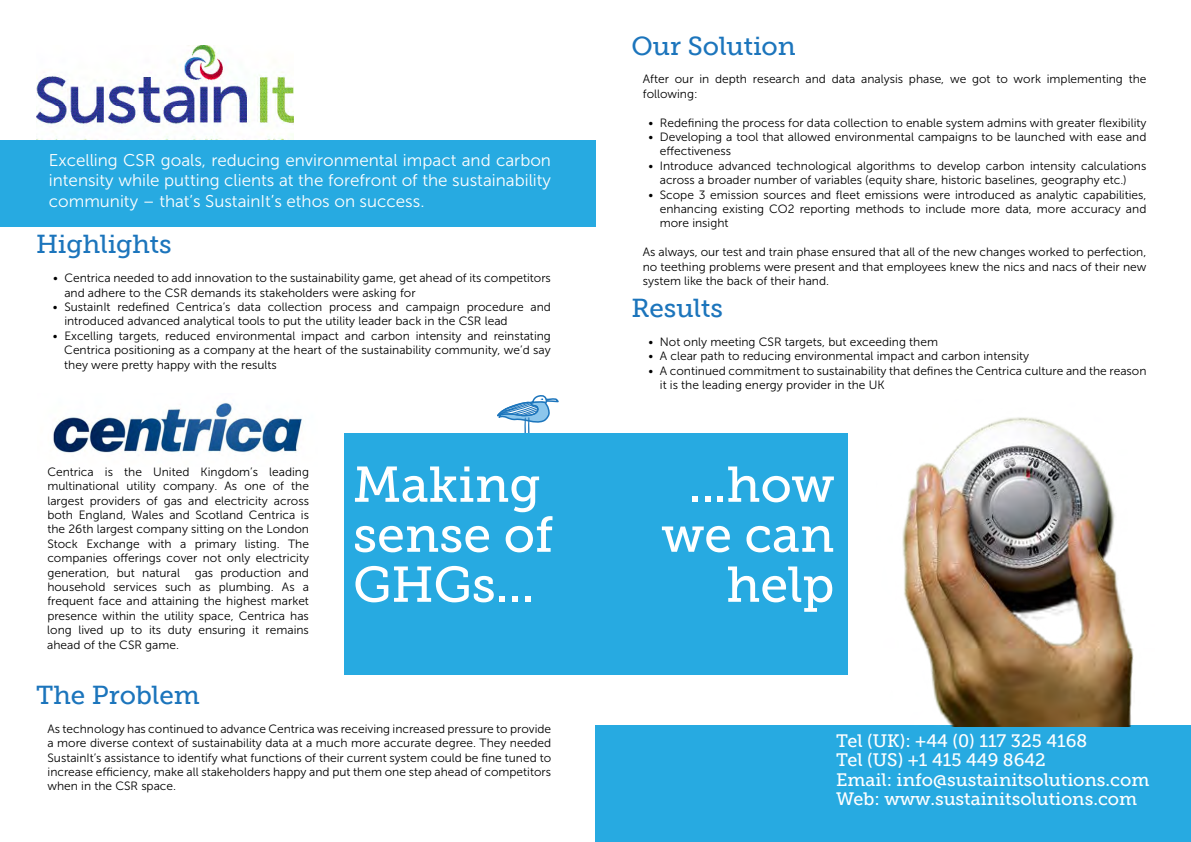
<style>
.page{position:relative;width:1191px;height:842px;background:#fff}
.page>*{position:absolute;margin:0;border:0;box-sizing:border-box;transform-origin:0 0}
.t1{font:50px/50px "Museo Slab 500";color:#fff}
.t2{font:26px "Museo Slab 500";color:#1c75bc}
.t3{font:18px/19.5px "Museo Slab 500";color:#fff}
.t4{font:17px/20.4px "Museo Sans 300";color:#fff;text-align:justify}
.t5{font:12px/14.4px "Museo Sans 300";color:#000}
</style>
<div class="page">
<img style="left:36px;top:45px;width:257px;height:95px">
<img style="left:53px;top:403px;width:249px;height:52px">
<div style="left:0;top:140px;width:595px;height:87px;background:#27aae1"></div>
<div style="left:595px;top:726px;width:596px;height:116px;background:#27aae1"></div>
<svg style="left:497px;top:395px;width:62px;height:38px"></svg>
<div style="left:344px;top:433px;width:503px;height:242px;background:#27aae1"></div>
<img style="left:876px;top:417px;width:279px;height:309px">
<h3 class="t4" style="left:49px;top:150px;width:503px">Excelling CSR goals, reducing environmental impact and carbon intensity while putting clients at the forefront of the sustainability community – that’s SustainIt’s ethos on success.</h3>
<h2 class="t2" style="left:36px;top:230px;width:137px">Highlights</h2>
<p class="t5" style="left:64px;top:271px;width:488px;text-indent:-11px">• Centrica needed to add innovation to the sustainability game, get ahead of its competitors and adhere to the CSR demands its stakeholders were asking for</p>
<p class="t5" style="left:64px;top:300px;width:488px;text-indent:-11px">• SustainIt redefined Centrica’s data collection process and campaign procedure and introduced advanced analytical tools to put the utility leader back in the CSR lead</p>
<p class="t5" style="left:64px;top:328px;width:488px;text-align:justify;text-indent:-11px">• Excelling targets, reduced environmental impact and carbon intensity and reinstating Centrica positioning as a company at the heart of the sustainability community, we’d say they were pretty happy with the results</p>
<h2 class="t2" style="left:631px;top:31px;width:166px">Our Solution</h2>
<p class="t5" style="left:643px;top:72px;width:505px">After our in depth research and data analysis phase, we got to work implementing the following:</p>
<p class="t5" style="left:648px;top:115px;width:499px">• Redefining the process for data collection to enable system admins with greater flexibility</p>
<p class="t5" style="left:660px;top:130px;width:488px;text-indent:-11px">• Developing a tool that allowed environmental campaigns to be launched with ease and effectiveness</p>
<p class="t5" style="left:660px;top:158px;width:488px;text-indent:-11px">• Introduce advanced technological algorithms to develop carbon intensity calculations across a broader number of variables (equity share, historic baselines, geography etc.)</p>
<p class="t5" style="left:660px;top:187px;width:488px;text-align:justify;text-indent:-11px">• Scope 3 emission sources and fleet emissions were introduced as analytic capabilities, enhancing existing CO2 reporting methods to include more data, more accuracy and more insight</p>
<p class="t5" style="left:642px;top:245px;width:505px;text-align:justify">As always, our test and train phase ensured that all of the new changes worked to perfection, no teething problems were present and that employees knew the nics and nacs of their new system like the back of their hand.</p>
<h2 class="t2" style="left:631px;top:294px;width:93px">Results</h2>
<p class="t5" style="left:648px;top:335px;width:291px">• Not only meeting CSR targets, but exceeding them</p>
<p class="t5" style="left:648px;top:349px;width:382px">• A clear path to reducing environmental impact and carbon intensity</p>
<p class="t5" style="left:660px;top:363px;width:488px;text-indent:-11px">• A continued commitment to sustainability that defines the Centrica culture and the reason it is the leading energy provider in the UK</p>
<h1 class="t1" style="left:353px;top:460px;width:202px">Making sense of<br>GHGs...</h1>
<h1 class="t1" style="left:661px;top:460px;width:174px;text-align:right">...how we can help</h1>
<p class="t5" style="left:47px;top:465px;width:263px;text-align:justify">Centrica is the United Kingdom’s leading multinational utility company. As one of the largest providers of gas and electricity across both England, Wales and Scotland Centrica is the 26th largest company sitting on the London Stock Exchange with a primary listing. The companies offerings cover not only electricity generation, but natural gas production and household services such as plumbing. As a frequent face and attaining the highest market presence within the utility space, Centrica has long lived up to its duty ensuring it remains ahead of the CSR game.</p>
<h2 class="t2" style="left:36px;top:680px;width:165px">The Problem</h2>
<p class="t5" style="left:47px;top:721px;width:505px;text-align:justify">As technology has continued to advance Centrica was receiving increased pressure to provide a more diverse context of sustainability data at a much more accurate degree. They needed SustainIt’s assistance to identify what functions of their current system could be fine tuned to increase efficiency, make all stakeholders happy and put them one step ahead of competitors when in the CSR space.</p>
<h3 class="t3" style="left:836px;top:731px;width:315px">Tel (UK): +44 (0) 117 325 4168<br>Tel (US) +1 415 449 8642<br>Email: info@sustainitsolutions.com<br>Web: www.sustainitsolutions.com</h3>
</div>
